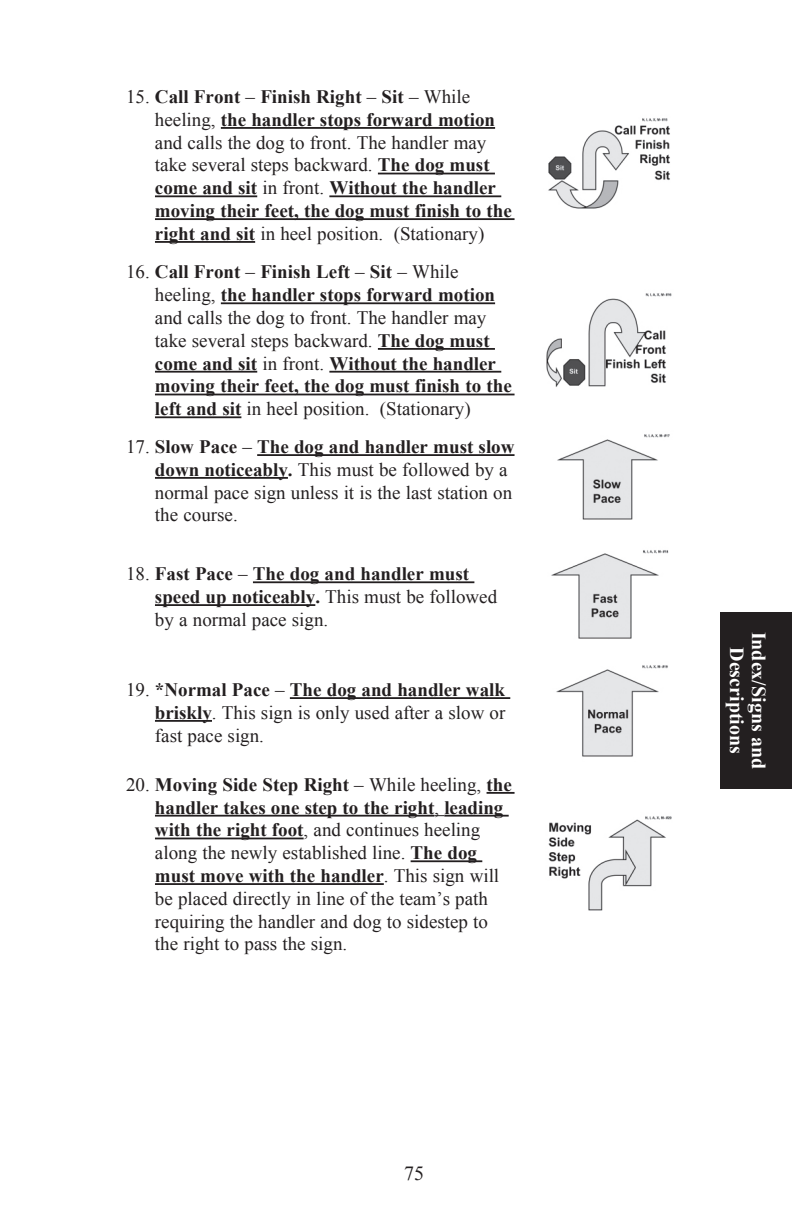
<style>
.page{position:relative;width:792px;height:1224px;background:#fff}
.page>*{position:absolute;margin:0;border:0;box-sizing:border-box;transform-origin:0 0}
.t1{font:700 20px/22px "Times New Roman";color:#fff;text-align:center}
.t2{font:20px "Times New Roman";color:#231f20}
.Normal__Web{font:700 19px/22.8px "Times New Roman";color:#231f20}
.Normal__Web-2{font:19px/22.8px "Times New Roman";color:#231f20}
.s1{font-weight:400}
.s2{font-weight:700}
</style>
<div class="page">
<hr style="left:221px;top:127px;width:274px;height:2px;background:#231f20">
<hr style="left:378px;top:173px;width:117px;height:1px;background:#231f20">
<hr style="left:155px;top:195px;width:102px;height:2px;background:#231f20">
<hr style="left:329px;top:195px;width:172px;height:2px;background:#231f20">
<hr style="left:155px;top:218px;width:360px;height:2px;background:#231f20">
<hr style="left:155px;top:241px;width:100px;height:2px;background:#231f20">
<img style="left:548px;top:118px;width:122px;height:91px">
<hr style="left:221px;top:302px;width:274px;height:2px;background:#231f20">
<hr style="left:378px;top:348px;width:117px;height:2px;background:#231f20">
<hr style="left:155px;top:371px;width:102px;height:2px;background:#231f20">
<hr style="left:329px;top:371px;width:172px;height:2px;background:#231f20">
<hr style="left:155px;top:394px;width:360px;height:1px;background:#231f20">
<hr style="left:155px;top:416px;width:86px;height:2px;background:#231f20">
<img style="left:546px;top:293px;width:126px;height:94px">
<hr style="left:257px;top:454px;width:258px;height:2px;background:#231f20">
<hr style="left:155px;top:477px;width:133px;height:2px;background:#231f20">
<img style="left:557px;top:434px;width:113px;height:86px">
<hr style="left:253px;top:581px;width:221px;height:2px;background:#231f20">
<hr style="left:155px;top:604px;width:160px;height:2px;background:#231f20">
<img style="left:551px;top:550px;width:118px;height:89px">
<hr style="left:290px;top:697px;width:220px;height:2px;background:#231f20">
<hr style="left:155px;top:720px;width:57px;height:2px;background:#231f20">
<img style="left:556px;top:665px;width:112px;height:92px">
<hr style="left:487px;top:792px;width:28px;height:2px;background:#231f20">
<hr style="left:155px;top:815px;width:279px;height:2px;background:#231f20">
<hr style="left:444px;top:815px;width:65px;height:2px;background:#231f20">
<hr style="left:155px;top:838px;width:149px;height:1px;background:#231f20">
<hr style="left:411px;top:860px;width:71px;height:2px;background:#231f20">
<hr style="left:155px;top:883px;width:229px;height:2px;background:#231f20">
<img style="left:548px;top:816px;width:124px;height:95px">
<div style="left:720px;top:612px;width:72px;height:177px;background:#231f20"></div>
<p class="Normal__Web" style="left:155px;top:85px;width:358px;text-indent:-29px"><span class="s1">15.</span> Call Front <span class="s1">–</span> Finish Right <span class="s1">–</span> Sit <span class="s1">– While heeling,</span> the handler stops forward motion <span class="s1">and calls the dog to front. The handler may take several steps backward.</span> The dog must come and sit <span class="s1">in front.</span> Without the handler moving their feet, the dog must finish to the right and sit <span class="s1">in heel position. (Stationary)</span></p>
<p class="Normal__Web" style="left:155px;top:260px;width:358px;text-indent:-29px"><span class="s1">16.</span> Call Front <span class="s1">–</span> Finish Left <span class="s1">–</span> Sit <span class="s1">– While heeling,</span> the handler stops forward motion <span class="s1">and calls the dog to front. The handler may take several steps backward.</span> The dog must come and sit <span class="s1">in front.</span> Without the handler moving their feet, the dog must finish to the left and sit <span class="s1">in heel position. (Stationary)</span></p>
<p class="Normal__Web-2" style="left:155px;top:435px;width:361px;text-indent:-29px">17. <span class="s2">Slow Pace</span> – <span class="s2">The dog and handler must slow down noticeably.</span> This must be followed by a normal pace sign unless it is the last station on the course.</p>
<p class="Normal__Web" style="left:155px;top:562px;width:344px;text-indent:-29px"><span class="s1">18.</span> Fast Pace <span class="s1">–</span> The dog and handler must speed up noticeably. <span class="s1">This must be followed by a normal pace sign.</span></p>
<p class="Normal__Web-2" style="left:155px;top:678px;width:352px;text-align:justify;text-indent:-29px">19. <span class="s2">*Normal Pace</span> – <span class="s2">The dog and handler walk briskly</span>. This sign is only used after a slow or fast pace sign.</p>
<p class="Normal__Web-2" style="left:155px;top:773px;width:358px;text-indent:-29px">20. <span class="s2">Moving Side Step Right</span> – While heeling, <span class="s2">the handler takes one step to the right</span>, <span class="s2">leading with the right foot</span>, and continues heeling along the newly established line. <span class="s2">The dog must move with the handler</span>. This sign will be placed directly in line of the team’s path requiring the handler and dog to sidestep to the right to pass the sign.</p>
<p class="t2" style="left:404px;top:1160px;width:21px">75</p>
<p class="t1" style="left:770px;top:632px;width:139px;rotate:90deg">Index/Signs and<br>Descriptions</p>
</div>
